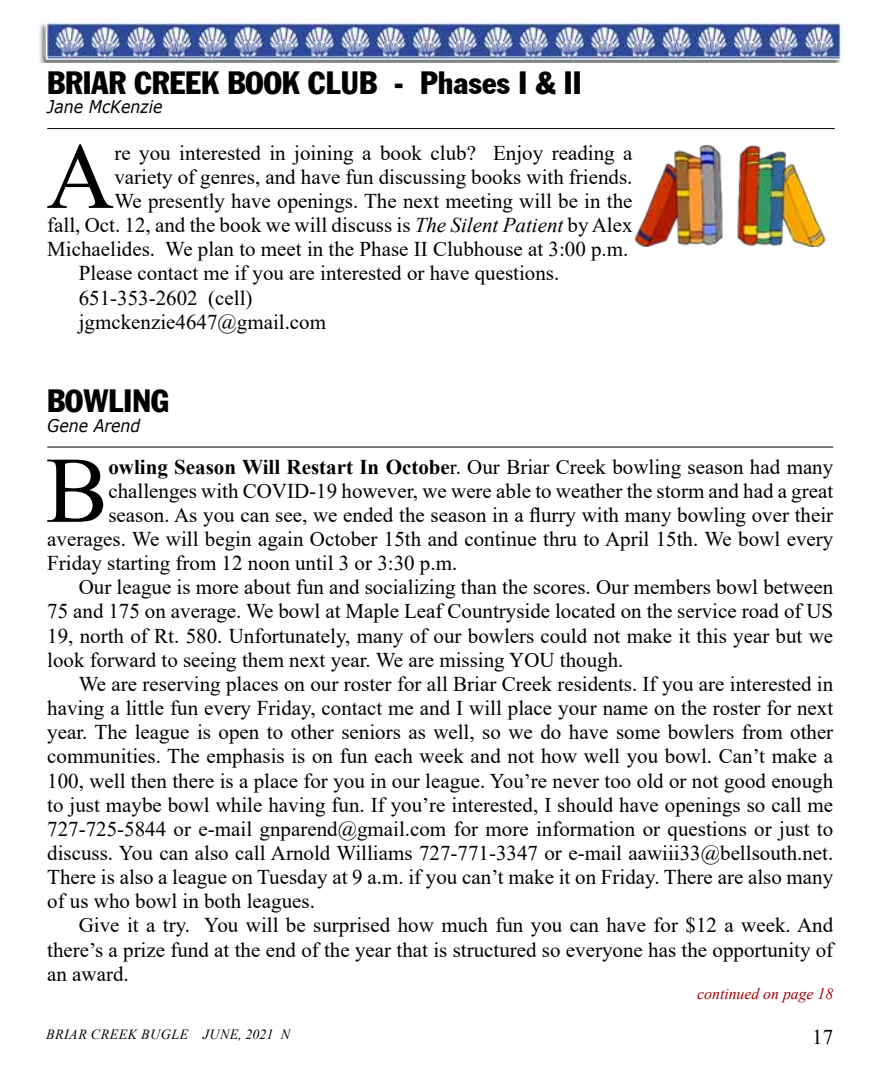
<style>
.page{position:relative;width:882px;height:1071px;background:#fff}
.page>*{position:absolute;margin:0;border:0;box-sizing:border-box;transform-origin:0 0}
.t1{font:93.98px "Times New Roman";color:#000}
.t2{font:31.5px "Franklin Gothic Condensed";color:#000}
.t3{font:21px "Times New Roman";color:#000}
.t4{font:italic 17.5px "Verdana";color:#000;scale:.9 1}
.t5{font:italic 15.75px "Times New Roman";color:#9e0000}
.t6{font:italic 14px "Times New Roman";letter-spacing:.035em;color:#000}
.s1{font-style:italic}
.s2{font-weight:700}
</style>
<div class="page">
<img style="left:39px;top:19px;width:804px;height:44px">
<hr style="left:47px;top:128px;width:788px;height:1px;background:#000">
<img style="left:634px;top:146px;width:192px;height:100px">
<hr style="left:47px;top:447px;width:786px;height:1px;background:#000">
<h2 class="t2" style="left:47px;top:64px;width:536px">BRIAR CREEK BOOK CLUB - Phases I &amp; II</h2>
<p class="t4" style="left:47px;top:95px;width:130px">Jane McKenzie</p>
<h1 class="t1" style="left:47px;top:110px;width:69px">A</h1>
<p class="t3" style="left:114px;top:138px;width:520px">re you interested in joining a book club? Enjoy reading a</p>
<p class="t3" style="left:114px;top:162px;width:520px">variety of genres, and have fun discussing books with friends.</p>
<p class="t3" style="left:114px;top:186px;width:520px">We presently have openings. The next meeting will be in the</p>
<p class="t3" style="left:47px;top:210px;width:587px">fall, Oct. 12, and the book we will discuss is <span class="s1">The Silent Patient</span> by Alex</p>
<p class="t3" style="left:47px;top:234px;width:583px">Michaelides. We plan to meet in the Phase II Clubhouse at 3:00 p.m.</p>
<p class="t3" style="left:79px;top:259px;width:482px">Please contact me if you are interested or have questions.</p>
<p class="t3" style="left:79px;top:283px;width:175px">651-353-2602 (cell)</p>
<p class="t3" style="left:79px;top:307px;width:249px">jgmckenzie4647@gmail.com</p>
<h2 class="t2" style="left:47px;top:382px;width:123px">BOWLING</h2>
<p class="t4" style="left:47px;top:413px;width:105px">Gene Arend</p>
<h1 class="t1" style="left:46px;top:424px;width:64px">B</h1>
<p class="t3" style="left:108px;top:452px;width:726px"><span class="s2">owling Season Will Restart In Octobe</span>r. Our Briar Creek bowling season had many</p>
<p class="t3" style="left:108px;top:476px;width:726px">challenges with COVID-19 however, we were able to weather the storm and had a great</p>
<p class="t3" style="left:108px;top:500px;width:726px">season. As you can see, we ended the season in a flurry with many bowling over their</p>
<p class="t3" style="left:47px;top:524px;width:788px">averages. We will begin again October 15th and continue thru to April 15th. We bowl every</p>
<p class="t3" style="left:47px;top:548px;width:412px">Friday starting from 12 noon until 3 or 3:30 p.m.</p>
<p class="t3" style="left:79px;top:572px;width:756px">Our league is more about fun and socializing than the scores. Our members bowl between</p>
<p class="t3" style="left:47px;top:597px;width:788px">75 and 175 on average. We bowl at Maple Leaf Countryside located on the service road of US</p>
<p class="t3" style="left:47px;top:621px;width:788px">19, north of Rt. 580. Unfortunately, many of our bowlers could not make it this year but we</p>
<p class="t3" style="left:47px;top:645px;width:578px">look forward to seeing them next year. We are missing YOU though.</p>
<p class="t3" style="left:79px;top:669px;width:756px">We are reserving places on our roster for all Briar Creek residents. If you are interested in</p>
<p class="t3" style="left:47px;top:693px;width:788px">having a little fun every Friday, contact me and I will place your name on the roster for next</p>
<p class="t3" style="left:47px;top:717px;width:788px">year. The league is open to other seniors as well, so we do have some bowlers from other</p>
<p class="t3" style="left:47px;top:742px;width:788px">communities. The emphasis is on fun each week and not how well you bowl. Can’t make a</p>
<p class="t3" style="left:47px;top:766px;width:788px">100, well then there is a place for you in our league. You’re never too old or not good enough</p>
<p class="t3" style="left:47px;top:790px;width:788px">to just maybe bowl while having fun. If you’re interested, I should have openings so call me</p>
<p class="t3" style="left:47px;top:814px;width:788px">727-725-5844 or e-mail gnparend@gmail.com for more information or questions or just to</p>
<p class="t3" style="left:47px;top:838px;width:788px">discuss. You can also call Arnold Williams 727-771-3347 or e-mail aawiii33@bellsouth.net.</p>
<p class="t3" style="left:47px;top:862px;width:788px">There is also a league on Tuesday at 9 a.m. if you can’t make it on Friday. There are also many</p>
<p class="t3" style="left:47px;top:886px;width:269px">of us who bowl in both leagues.</p>
<p class="t3" style="left:79px;top:911px;width:756px">Give it a try. You will be surprised how much fun you can have for $12 a week. And</p>
<p class="t3" style="left:47px;top:935px;width:788px">there’s a prize fund at the end of the year that is structured so everyone has the opportunity of</p>
<p class="t3" style="left:47px;top:959px;width:83px">an award.</p>
<p class="t5" style="left:697px;top:983px;width:138px">continued on page 18</p>
<p class="t6" style="left:46px;top:1024px;width:246px">BRIAR CREEK BUGLE JUNE, 2021 N</p>
<p class="t3" style="left:812px;top:1022px;width:22px">17</p>
</div>
